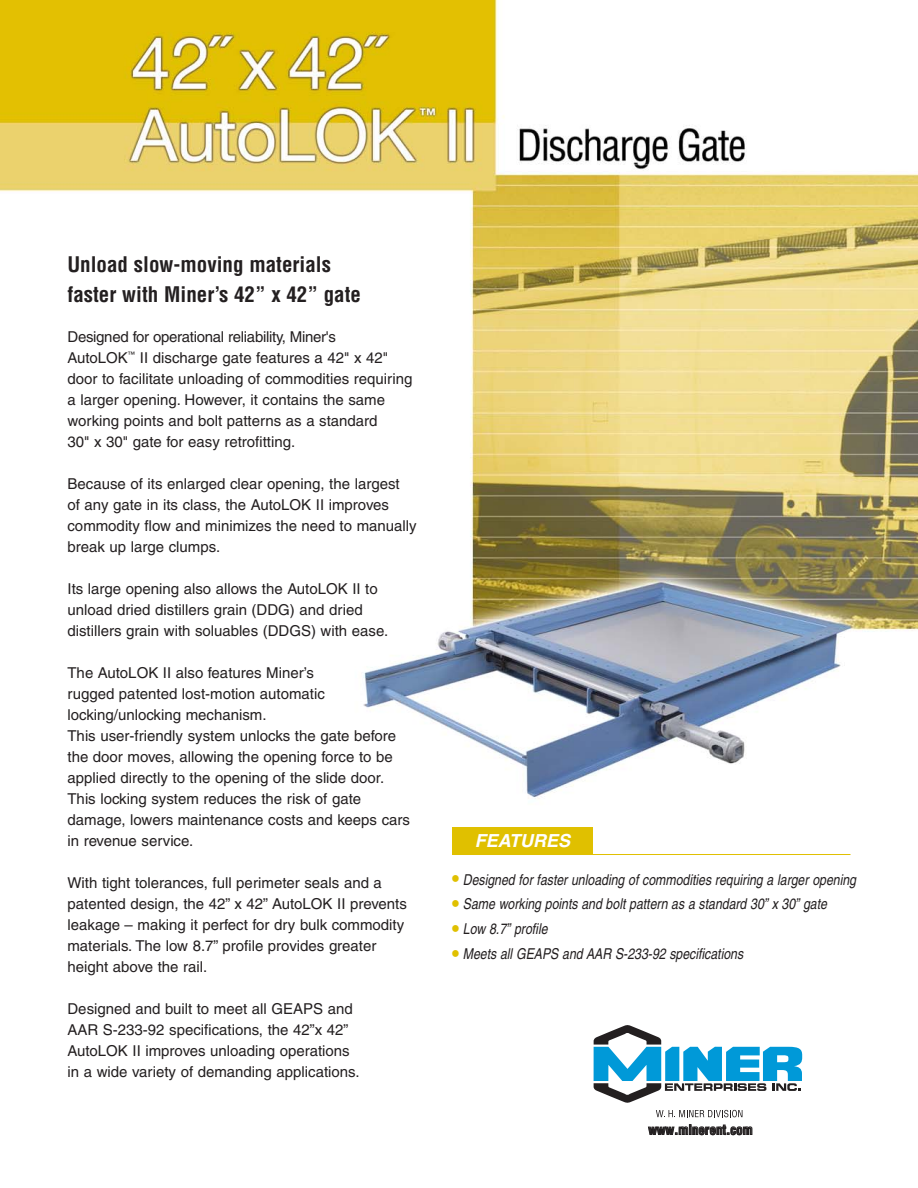
<style>
.page{position:relative;width:918px;height:1188px;background:#fff}
.page>*{position:absolute;margin:0;border:0;box-sizing:border-box;transform-origin:0 0}
.t1{font:700 condensed 21px/30px "Helvetica";color:#231f20}
.t2{font:italic 700 18px "Helvetica";color:#fff}
.t3{font:15px/21px "Helvetica";color:#231f20}
.t4{font:italic 15px "Helvetica";color:#231f20;scale:.82 1}
.t5{font:700 condensed 13.2px "Helvetica";letter-spacing:-.01em;color:#231f20}
.s1{font-weight:700;font-style:normal;font-size:21px;color:#e0c000}
</style>
<div class="page">
<img style="left:0;top:0;width:918px;height:855px">
<svg style="left:656px;top:1110px;width:87px;height:7px"></svg>
<svg style="left:594px;top:1025px;width:208px;height:78px"></svg>
<div style="left:452px;top:827px;width:141px;height:28px;background:#e0c000"></div>
<hr style="left:452px;top:854px;width:398px;height:1px;background:#e0c000">
<h1 class="t1" style="left:68px;top:251px;width:295px">Unload slow-moving materials faster with Miner’s 42” x 42” gate</h1>
<p class="t3" style="left:68px;top:327px;width:346px">Designed for operational reliability, Miner's<br>AutoLOK<sup>™</sup> II discharge gate features a 42" x 42" door to facilitate unloading of commodities requiring a larger opening. However, it contains the same working points and bolt patterns as a standard<br>30" x 30" gate for easy retrofitting.</p>
<p class="t3" style="left:68px;top:474px;width:351px">Because of its enlarged clear opening, the largest<br>of any gate in its class, the AutoLOK II improves commodity flow and minimizes the need to manually break up large clumps.</p>
<p class="t3" style="left:68px;top:579px;width:322px">Its large opening also allows the AutoLOK II to unload dried distillers grain (DDG) and dried distillers grain with soluables (DDGS) with ease.</p>
<p class="t3" style="left:68px;top:663px;width:344px">The AutoLOK II also features Miner’s<br>rugged patented lost-motion automatic locking/unlocking mechanism.<br>This user-friendly system unlocks the gate before the door moves, allowing the opening force to be applied directly to the opening of the slide door.<br>This locking system reduces the risk of gate damage, lowers maintenance costs and keeps cars in revenue service.</p>
<p class="t3" style="left:68px;top:873px;width:341px">With tight tolerances, full perimeter seals and a patented design, the 42” x 42” AutoLOK II prevents leakage – making it perfect for dry bulk commodity materials. The low 8.7” profile provides greater height above the rail.</p>
<p class="t3" style="left:68px;top:999px;width:294px">Designed and built to meet all GEAPS and AAR S-233-92 specifications, the 42”x 42” AutoLOK II improves unloading operations in a wide variety of demanding applications.</p>
<p class="t2" style="left:475px;top:834px;width:100px">FEATURES</p>
<p class="t4" style="left:452px;top:874px;width:497px"><span class="s1">•</span> Designed for faster unloading of commodities requiring a larger opening</p>
<p class="t4" style="left:452px;top:899px;width:462px"><span class="s1">•</span> Same working points and bolt pattern as a standard 30” x 30” gate</p>
<p class="t4" style="left:452px;top:924px;width:121px"><span class="s1">•</span> Low 8.7” profile</p>
<p class="t4" style="left:452px;top:948px;width:359px"><span class="s1">•</span> Meets all GEAPS and AAR S-233-92 specifications</p>
<p class="t5" style="left:648px;top:1125px;width:106px">www.minerent.com</p>
</div>
